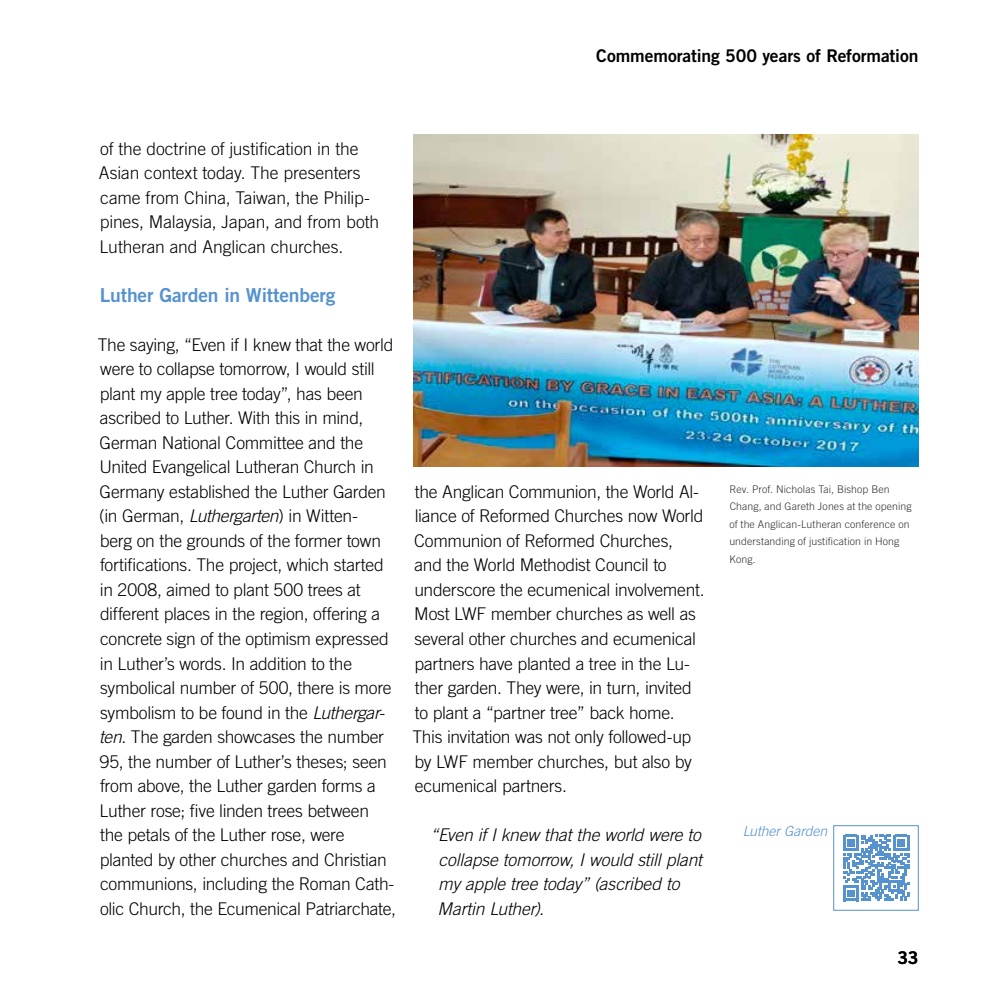
<style>
.page{position:relative;width:993px;height:993px;background:#fff}
.page>*{position:absolute;margin:0;border:0;box-sizing:border-box;transform-origin:0 0}
.t1{font:19.25px "Trade Gothic LT Std Bd 2";letter-spacing:-.01em;color:#5692ce}
.t2{font:300 17.5px/24.5px "Trade Gothic LT Std";letter-spacing:-.015em;color:#000}
.t3{font:italic 300 17.5px/24.5px "Trade Gothic LT Std";letter-spacing:-.01em;color:#000}
.t4{font:17.5px "Trade Gothic LT Std Bd 2";letter-spacing:-.005em;color:#000}
.t5{font:italic 300 14px "Trade Gothic LT Std";color:#5692ce}
.t6{font:300 10.5px/17.5px "Trade Gothic LT Std";letter-spacing:.01em;color:#323232}
.s1{font-style:italic}
</style>
<div class="page">
<img style="left:414px;top:134px;width:504px;height:332px">
<svg style="left:843px;top:834px;width:65px;height:66px"></svg>
<div style="left:833px;top:825px;width:85px;height:85px;border:1px solid #5692ce"></div>
<p class="t4" style="left:596px;top:45px;width:323px">Commemorating 500 years of Reformation</p>
<p class="t2" style="left:99px;top:136px;width:282px">of the doctrine of justification in the Asian context today. The presenters came from China, Taiwan, the Philip&shy;pines, Malaysia, Japan, and from both Lutheran and Anglican churches.</p>
<p class="t1" style="left:100px;top:283px;width:237px">Luther Garden in Wittenberg</p>
<p class="t2" style="left:98px;top:332px;width:299px">The saying, “Even if I knew that the world were to collapse tomorrow, I would still plant my apple tree today”, has been ascribed to Luther. With this in mind, German National Committee and the United Evangelical Lutheran Church in Germany established the Luther Garden (in German, <span class="s1">Luthergarten</span>) in Witten-<br>berg on the grounds of the former town fortifications. The project, which started in 2008, aimed to plant 500 trees at different places in the region, offering a concrete sign of the optimism expressed in Luther’s words. In addition to the symbolical number of 500, there is more symbolism to be found in the <span class="s1">Luthergar&shy;ten</span>. The garden showcases the number 95, the number of Luther’s theses; seen from above, the Luther garden forms a Luther rose; five linden trees between<br>the petals of the Luther rose, were planted by other churches and Christian communions, including the Roman Cath&shy;olic Church, the Ecumenical Patriarchate,</p>
<p class="t2" style="left:412px;top:479px;width:293px">the Anglican Communion, the World Al&shy;liance of Reformed Churches now World Communion of Reformed Churches,<br>and the World Methodist Council to underscore the ecumenical involvement.<br>Most LWF member churches as well as several other churches and ecumenical partners have planted a tree in the Lu&shy;ther garden. They were, in turn, invited to plant a “partner tree” back home.<br>This invitation was not only followed-up by LWF member churches, but also by ecumenical partners.</p>
<p class="t3" style="left:437px;top:822px;width:266px;text-indent:-7px">“Even if I knew that the world were to collapse tomorrow, I would still plant my apple tree today” (ascribed to<br>Martin Luther).</p>
<p class="t5" style="left:742px;top:822px;width:86px">Luther Garden</p>
<p class="t6" style="left:729px;top:480px;width:184px">Rev. Prof. Nicholas Tai, Bishop Ben<br>Chang, and Gareth Jones at the opening of the Anglican-Lutheran conference on understanding of justification in Hong<br>Kong.</p>
<p class="t4" style="left:897px;top:946px;width:23px">33</p>
</div>
